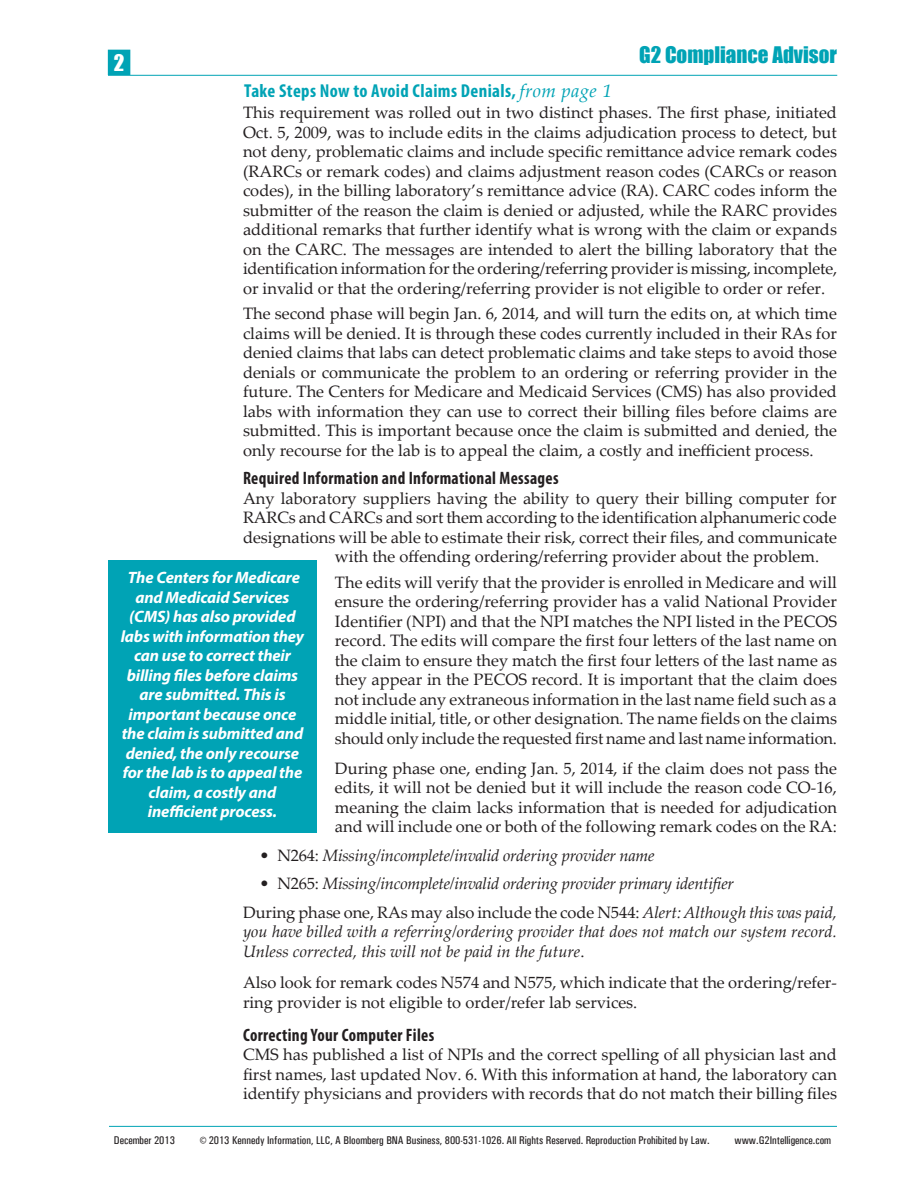
<style>
.page{position:relative;width:918px;height:1188px;background:#fff}
.page>*{position:absolute;margin:0;border:0;box-sizing:border-box;transform-origin:0 0}
.t1{font:21px "Impact";color:#00a3b5}
.t2{font:21px "Impact";color:#fff}
.ArticleBreaker{font:700 condensed 18.75px "Myriad Pro";letter-spacing:.02em;color:#00a3b5}
.ArticleBreaker-2{font:700 condensed 18px "Myriad Pro";letter-spacing:.02em;color:#231f20;scale:.95 1}
.ArticleText{font:16.5px/19.5px "Palatino Linotype";color:#231f20;text-align:justify}
.ArticleText-2{font:italic 16.5px/19.5px "Palatino Linotype";letter-spacing:-.015em;color:#231f20;text-align:justify}
.ArticleText-3{font:italic 700 16.5px/19.5px "Myriad Pro";letter-spacing:-.01em;color:#fff;text-align:center}
.t3{font:500 condensed 11.25px "Univers";color:#231f20}
.s1{font-family:"Palatino Linotype";font-weight:400;font-style:italic;font-stretch:normal}
.s2{font-style:normal}
.s3{font-family:"Myriad Pro";font-weight:400;font-stretch:normal}
</style>
<div class="page">
<hr style="left:108px;top:75px;width:729px;height:1px;background:#00a3b5">
<div style="left:108px;top:50px;width:22px;height:25px;background:#00a3b5"></div>
<hr style="left:109px;top:1126px;width:728px;height:1px;background:#00a3b5">
<div style="left:108px;top:560px;width:209px;height:273px;background:#00a3b5"></div>
<p class="t2" style="left:114px;top:47px;width:12px">2</p>
<p class="t1" style="left:639px;top:39px;width:199px">G2 Compliance Advisor</p>
<p class="ArticleBreaker" style="left:244px;top:79px;width:369px">Take Steps Now to Avoid Claims Denials, <span class="s1">from page 1</span></p>
<p class="ArticleText" style="left:243px;top:102px;width:596px">This requirement was rolled out in two distinct phases. The first phase, initiated Oct. 5, 2009, was to include edits in the claims adjudication process to detect, but not deny, problematic claims and include specific remittance advice remark codes (RARCs or remark codes) and claims adjustment reason codes (CARCs or reason codes), in the billing laboratory’s remittance advice (RA). CARC codes inform the submitter of the reason the claim is denied or adjusted, while the RARC provides additional remarks that further identify what is wrong with the claim or expands on the CARC. The messages are intended to alert the billing laboratory that the identification information for the ordering/referring provider is missing, incomplete, or invalid or that the ordering/referring provider is not eligible to order or refer.</p>
<p class="ArticleText" style="left:243px;top:303px;width:596px">The second phase will begin Jan. 6, 2014, and will turn the edits on, at which time claims will be denied. It is through these codes currently included in their RAs for denied claims that labs can detect problematic claims and take steps to avoid those denials or communicate the problem to an ordering or referring provider in the future. The Centers for Medicare and Medicaid Services (CMS) has also provided labs with information they can use to correct their billing files before claims are submitted. This is important because once the claim is submitted and denied, the only recourse for the lab is to appeal the claim, a costly and inefficient process.</p>
<p class="ArticleBreaker-2" style="left:243px;top:467px;width:334px">Required Information and Informational Messages</p>
<p class="ArticleText" style="left:243px;top:488px;width:595px">Any laboratory suppliers having the ability to query their billing computer for</p>
<p class="ArticleText" style="left:243px;top:507px;width:595px">RARCs and CARCs and sort them according to the identification alphanumeric code</p>
<p class="ArticleText" style="left:243px;top:527px;width:596px">designations will be able to estimate their risk, correct their files, and communicate</p>
<p class="ArticleText" style="left:335px;top:546px;width:486px">with the offending ordering/referring provider about the problem.</p>
<p class="ArticleText" style="left:335px;top:572px;width:504px">The edits will verify that the provider is enrolled in Medicare and will ensure the ordering/referring provider has a valid National Provider Identifier (NPI) and that the NPI matches the NPI listed in the PECOS record. The edits will compare the first four letters of the last name on the claim to ensure they match the first four letters of the last name as they appear in the PECOS record. It is important that the claim does not include any extraneous information in the last name field such as a middle initial, title, or other designation. The name fields on the claims should only include the requested first name and last name information.</p>
<p class="ArticleText" style="left:335px;top:758px;width:504px">During phase one, ending Jan. 5, 2014, if the claim does not pass the edits, it will not be denied but it will include the reason code CO-16, meaning the claim lacks information that is needed for adjudication and will include one or both of the following remark codes on the RA:</p>
<p class="ArticleText-2" style="left:260px;top:845px;width:397px"><span class="s2">• N264:</span> Missing/incomplete/invalid ordering provider name</p>
<p class="ArticleText-2" style="left:260px;top:873px;width:476px"><span class="s2">• N265:</span> Missing/incomplete/invalid ordering provider primary identifier</p>
<p class="ArticleText-2" style="left:243px;top:902px;width:596px"><span class="s2">During phase one, RAs may also include the code N544:</span> Alert: Although this was paid, you have billed with a referring/ordering provider that does not match our system record.<br>Unless corrected, this will not be paid in the future<span class="s2">.</span></p>
<p class="ArticleText" style="left:243px;top:972px;width:595px">Also look for remark codes N574 and N575, which indicate that the ordering/refer&shy;ring provider is not eligible to order/refer lab services.</p>
<p class="ArticleBreaker-2" style="left:243px;top:1024px;width:203px">Correcting Your Computer Files</p>
<p class="ArticleText" style="left:243px;top:1044px;width:596px">CMS has published a list of NPIs and the correct spelling of all physician last and first names, last updated Nov. 6. With this information at hand, the laboratory can identify physicians and providers with records that do not match their billing files</p>
<p class="ArticleText-3" style="left:121px;top:567px;width:185px">The Centers for Medicare and Medicaid Services (CMS) has also provided labs with information they can use to correct their billing files before claims are submitted. This is important because once the claim is submitted and denied, the only recourse for the lab is to appeal the claim, a costly and inefficient process.</p>
<p class="t3" style="left:114px;top:1133px;width:62px">December 2013</p>
<p class="t3" style="left:200px;top:1133px;width:511px"><span class="s3">©</span> 2013 Kennedy Information, LLC, A Bloomberg BNA Business, 800-531-1026. All Rights Reserved. Reproduction Prohibited by Law.</p>
<p class="t3" style="left:734px;top:1133px;width:98px">www.G2Intelligence.com</p>
</div>
